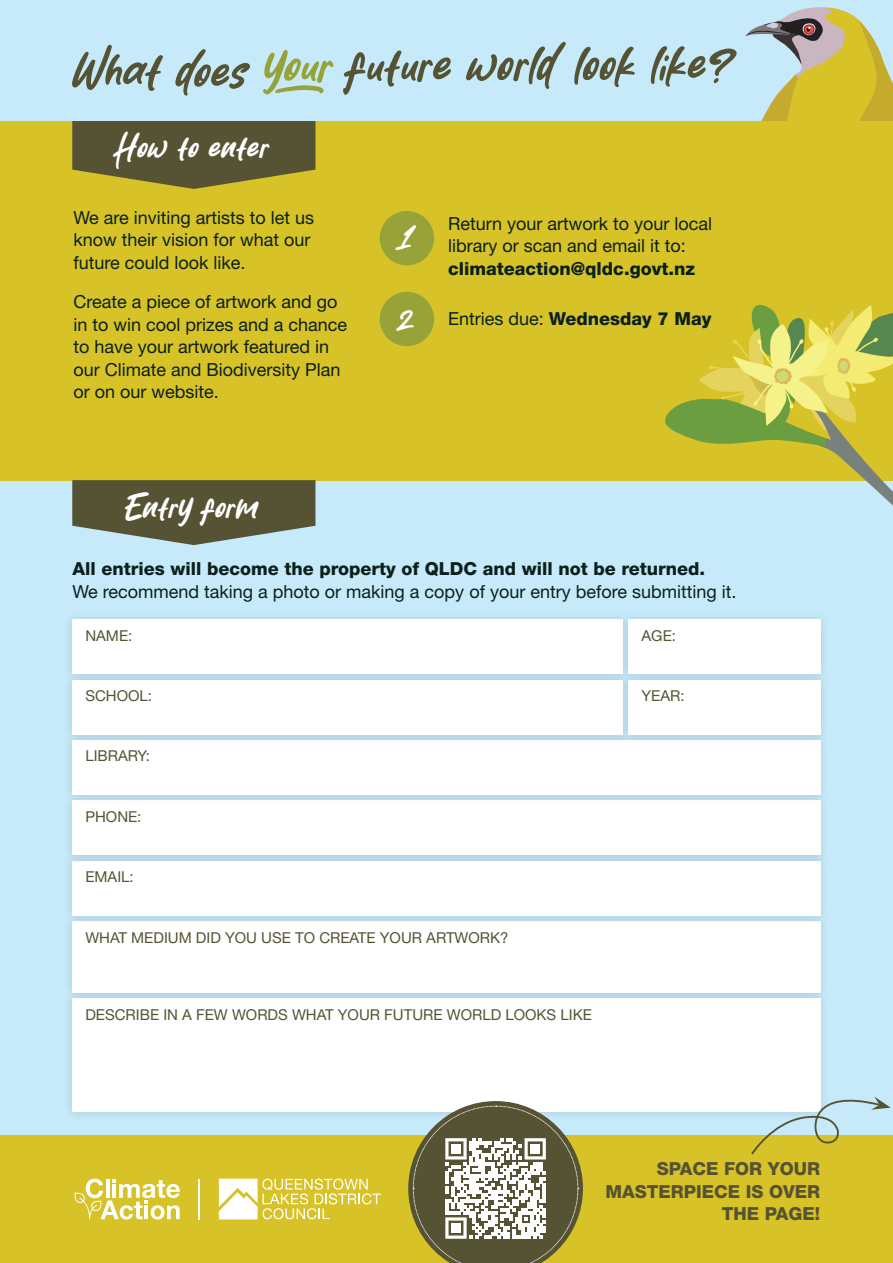
<style>
.page{position:relative;width:893px;height:1263px;background:#c6eafa}
.page>*{position:absolute;margin:0;border:0;box-sizing:border-box;transform-origin:0 0}
.t1{font:26.25px "Bitcheese";color:#fff}
.bod{font:18px/22.5px "Helvetica Neue LT Std";color:#0b201b}
.bod-2{font:800 18px/22.5px "Helvetica Neue LT Std";color:#555333;text-align:right}
.bod-3{font:800 18px "Helvetica Neue LT Std";color:#0b201b}
.bod-4{font:15px "Helvetica Neue LT Std";color:#555333}
.s1{font-weight:800}
.s2{font-weight:400}
</style>
<div class="page">
<svg style="left:745px;top:7px;width:148px;height:114px"></svg>
<div style="left:0;top:121px;width:893px;height:359px;background:#d7c227"></div>
<div style="left:0;top:1135px;width:893px;height:128px;background:#d7c227"></div>
<svg style="left:72px;top:45px;width:178px;height:51px"></svg>
<svg style="left:343px;top:42px;width:223px;height:53px"></svg>
<svg style="left:574px;top:46px;width:163px;height:41px"></svg>
<svg style="left:263px;top:50px;width:70px;height:44px"></svg>
<svg style="left:72px;top:480px;width:243px;height:65px;background:#666950"></svg>
<div style="left:72px;top:921px;width:749px;height:71px;background:#fff"></div>
<div style="left:63px;top:989px;width:767px;height:132px;background:#231f20;opacity:.15"></div>
<div style="left:72px;top:998px;width:749px;height:114px;background:#fff"></div>
<div style="left:63px;top:852px;width:767px;height:72px;background:#231f20;opacity:.15"></div>
<div style="left:72px;top:861px;width:749px;height:54px;background:#fff"></div>
<div style="left:63px;top:792px;width:767px;height:72px;background:#231f20;opacity:.15"></div>
<div style="left:72px;top:801px;width:749px;height:54px;background:#fff"></div>
<div style="left:63px;top:731px;width:767px;height:73px;background:#231f20;opacity:.15"></div>
<div style="left:72px;top:740px;width:749px;height:55px;background:#fff"></div>
<div style="left:63px;top:671px;width:568px;height:72px;background:#231f20;opacity:.15"></div>
<div style="left:72px;top:680px;width:550px;height:54px;background:#fff"></div>
<div style="left:63px;top:610px;width:568px;height:73px;background:#231f20;opacity:.15"></div>
<div style="left:72px;top:619px;width:550px;height:55px;background:#fff"></div>
<div style="left:619px;top:610px;width:211px;height:73px;background:#231f20;opacity:.15"></div>
<div style="left:628px;top:619px;width:193px;height:55px;background:#fff"></div>
<div style="left:619px;top:671px;width:211px;height:72px;background:#231f20;opacity:.15"></div>
<div style="left:628px;top:680px;width:193px;height:54px;background:#fff"></div>
<svg style="left:72px;top:121px;width:243px;height:68px;background:#676231"></svg>
<div style="left:380px;top:211px;width:54px;height:54px;background:#97a238;border-radius:50%"></div>
<div style="left:380px;top:292px;width:54px;height:54px;background:#97a238;border-radius:50%"></div>
<svg style="left:659px;top:304px;width:234px;height:370px"></svg>
<svg style="left:219px;top:1178px;width:162px;height:41px"></svg>
<hr style="left:198px;top:1179px;width:1px;height:41px;background:#fff">
<svg style="left:74px;top:1179px;width:106px;height:40px"></svg>
<svg style="left:750px;top:1088px;width:141px;height:67px"></svg>
<svg style="left:408px;top:1101px;width:175px;height:162px"></svg>
<div style="left:451px;top:1144px;width:10px;height:9px;background:#fff"></div>
<div style="left:531px;top:1144px;width:9px;height:9px;background:#fff"></div>
<div style="left:451px;top:1223px;width:10px;height:9px;background:#fff"></div>
<p class="t1" style="left:114px;top:129px;width:158px">How to enter</p>
<p class="bod" style="left:73px;top:206px;width:242px">We are inviting artists to let us know their vision for what our future could look like.</p>
<p class="bod" style="left:73px;top:290px;width:275px">Create a piece of artwork and go in to win cool prizes and a chance to have your artwork featured in our Climate and Biodiversity Plan or on our website.</p>
<p class="t1" style="left:125px;top:488px;width:135px">Entry form</p>
<p class="t1" style="left:401px;top:221px;width:13px">1</p>
<p class="t1" style="left:399px;top:302px;width:18px">2</p>
<p class="bod" style="left:448px;top:212px;width:265px">Return your artwork to your local library or scan and email it to: <span class="s1">climateaction@qldc.govt.nz</span></p>
<p class="bod-3" style="left:448px;top:307px;width:265px"><span class="s2">Entries due:</span> Wednesday 7 May</p>
<p class="bod" style="left:73px;top:557px;width:665px"><span class="s1">All entries will become the property of QLDC and will not be returned.<br></span>We recommend taking a photo or making a copy of your entry before submitting it.</p>
<p class="bod-4" style="left:85px;top:626px;width:48px">NAME:</p>
<p class="bod-4" style="left:642px;top:626px;width:36px">AGE:</p>
<p class="bod-4" style="left:85px;top:687px;width:68px">SCHOOL:</p>
<p class="bod-4" style="left:85px;top:747px;width:66px">LIBRARY:</p>
<p class="bod-4" style="left:85px;top:807px;width:58px">PHONE:</p>
<p class="bod-4" style="left:85px;top:868px;width:50px">EMAIL:</p>
<p class="bod-4" style="left:85px;top:928px;width:425px">WHAT MEDIUM DID YOU USE TO CREATE YOUR ARTWORK?</p>
<p class="bod-4" style="left:85px;top:1005px;width:508px">DESCRIBE IN A FEW WORDS WHAT YOUR FUTURE WORLD LOOKS LIKE</p>
<p class="bod-4" style="left:642px;top:687px;width:45px">YEAR:</p>
<p class="bod-2" style="left:605px;top:1158px;width:216px">SPACE FOR YOUR<br>MASTERPIECE IS OVER<br>THE PAGE!</p>
</div>
